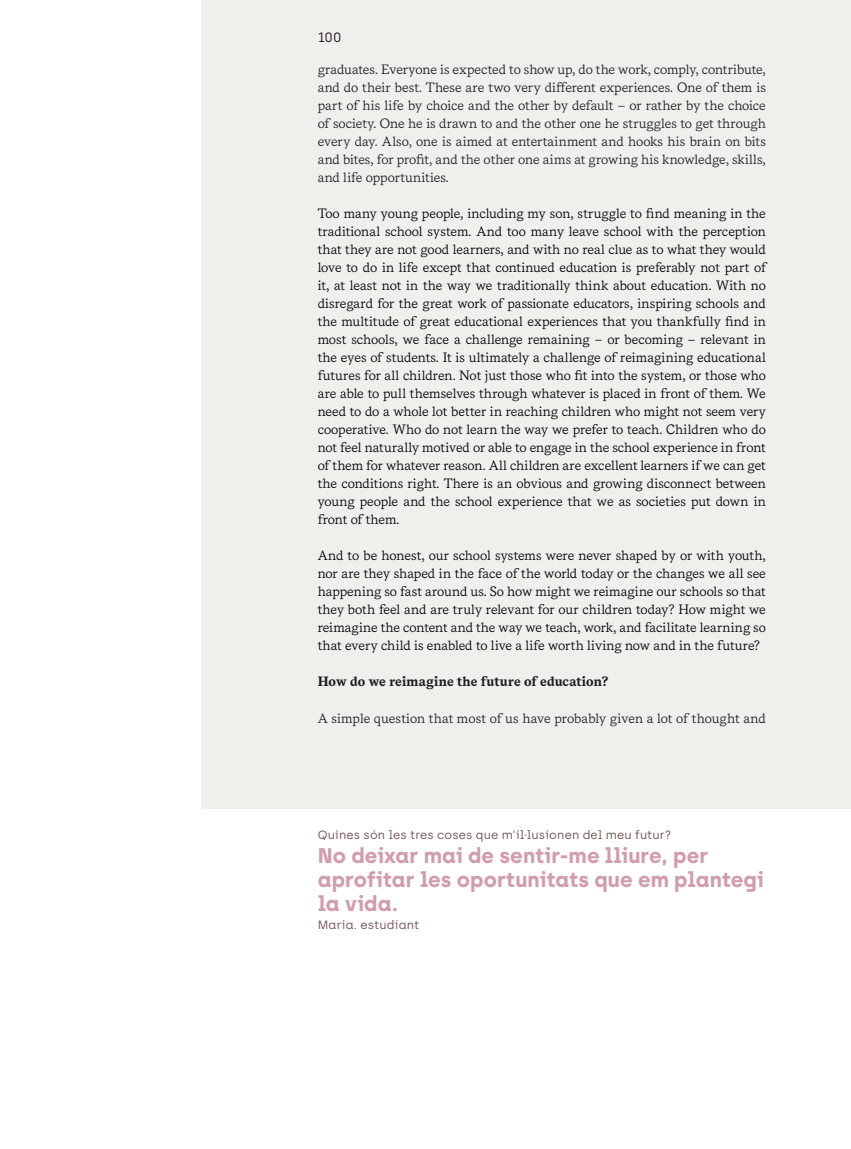
<style>
.page{position:relative;width:851px;height:1149px;background:#fff}
.page>*{position:absolute;margin:0;border:0;box-sizing:border-box;transform-origin:0 0}
.t1{font:700 21px/24px "Archia";color:#d19daa}
.t2{font:13.5px/18px "Messina Serif";letter-spacing:-.005em;color:#000;text-align:justify}
.t3{font:13.5px/18px "Messina Serif";color:#1b1d1e;text-align:justify}
.t4{font:700 13.5px "Messina Serif";letter-spacing:.005em;color:#1b1d1e}
.t5{font:13.5px "Archia";color:#231f20}
.t6{font:12px "Archia";letter-spacing:.01em;color:#765556}
</style>
<div class="page">
<div style="left:201px;top:0;width:649px;height:808px;background:#f0efec"></div>
<hr style="left:850px;top:0;width:1px;height:808px;background:#f0efec">
<p class="t5" style="left:317px;top:30px;width:25px">100</p>
<p class="t3" style="left:317px;top:60px;width:449px">graduates. Everyone is expected to show up, do the work, comply, contribute, and do their best. These are two very different experiences. One of them is part of his life by choice and the other by default – or rather by the choice of society. One he is drawn to and the other one he struggles to get through every day. Also, one is aimed at entertainment and hooks his brain on bits and bites, for profit, and the other one aims at growing his knowledge, skills, and life opportunities.</p>
<p class="t2" style="left:317px;top:204px;width:449px">Too many young people, including my son, struggle to find meaning in the traditional school system. And too many leave school with the perception that they are not good learners, and with no real clue as to what they would love to do in life except that continued education is preferably not part of it, at least not in the way we traditionally think about education. With no disregard for the great work of passionate educators, inspiring schools and the multitude of great educational experiences that you thankfully find in most schools, we face a challenge remaining – or becoming – relevant in the eyes of students. It is ultimately a challenge of reimagining educational futures for all children. Not just those who fit into the system, or those who are able to pull themselves through whatever is placed in front of them. We need to do a whole lot better in reaching children who might not seem very cooperative. Who do not learn the way we prefer to teach. Children who do not feel naturally motived or able to engage in the school experience in front of them for whatever reason. All children are excellent learners if we can get the conditions right. There is an obvious and growing disconnect between young people and the school experience that we as societies put down in front of them.</p>
<p class="t2" style="left:317px;top:546px;width:449px">And to be honest, our school systems were never shaped by or with youth, nor are they shaped in the face of the world today or the changes we all see happening so fast around us. So how might we reimagine our schools so that they both feel and are truly relevant for our children today? How might we reimagine the content and the way we teach, work, and facilitate learning so that every child is enabled to live a life worth living now and in the future?</p>
<p class="t4" style="left:317px;top:671px;width:292px">How do we reimagine the future of education?</p>
<p class="t3" style="left:317px;top:708px;width:449px">A simple question that most of us have probably given a lot of thought and</p>
<p class="t6" style="left:317px;top:827px;width:355px">Quines són les tres coses que m’il·lusionen del meu futur?</p>
<h1 class="t1" style="left:317px;top:842px;width:448px">No deixar mai de sentir-me lliure, per aprofitar les oportunitats que em plantegi la vida.</h1>
<p class="t6" style="left:317px;top:917px;width:103px">Maria. estudiant</p>
</div>
